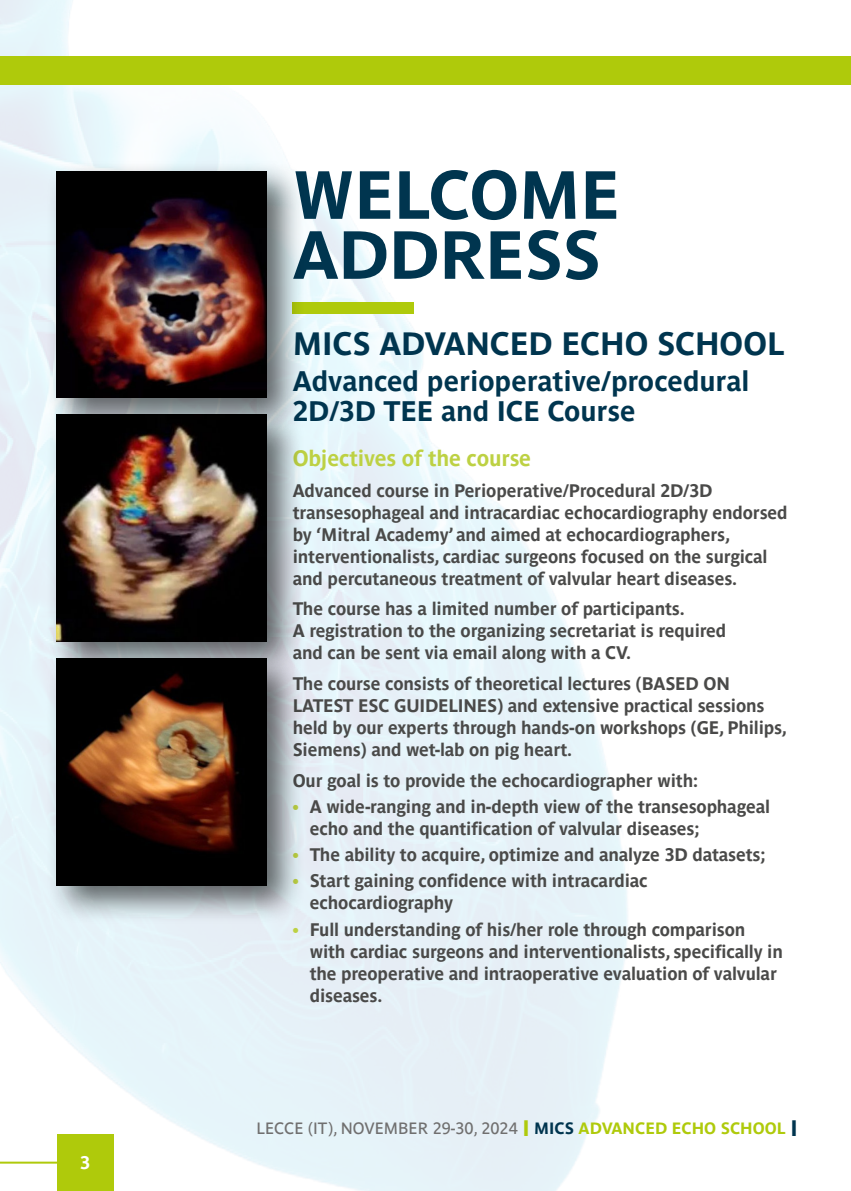
<style>
.page{position:relative;width:851px;height:1191px;background:#fff}
.page>*{position:absolute;margin:0;border:0;box-sizing:border-box;transform-origin:0 0}
.t1{font:700 67.2px/60px "Parisine Std";letter-spacing:-.005em;color:#00354f}
.t2{font:700 32px "Parisine Std";letter-spacing:-.005em;color:#00354f}
.t3{font:700 28px/30.2px "Parisine Std";letter-spacing:-.005em;color:#00354f}
.t4{font:700 22px "Parisine Std";letter-spacing:-.01em;color:#bdd143}
.t5{font:700 18px/22px "Parisine Std";letter-spacing:-.01em;color:#4a4a49}
.t6{font:700 18px "Parisine Std";color:#fff}
.t7{font:16.2px "Parisine Std";color:#706f6f}
.s1{color:#bdd143}
.s2{font-weight:700;font-size:22.2px;color:#afca0b}
.s3{font-weight:700;color:#00354f}
.s4{font-weight:700;color:#afca0b}
.s5{font-weight:700;font-size:22.2px;color:#00354f}
</style>
<div class="page">
<img style="left:0;top:0;width:709px;height:1191px">
<div style="left:0;top:57px;width:850px;height:28px;background:#afca0b"></div>
<div style="left:57px;top:1134px;width:56px;height:57px;background:#afca0b"></div>
<hr style="left:0;top:1161px;width:59px;height:2px;background:#afca0b">
<div style="left:293px;top:302px;width:121px;height:11px;background:#afca0b"></div>
<div style="left:46px;top:160px;width:260px;height:277px;background:#000;opacity:.6"></div>
<img style="left:57px;top:171px;width:209px;height:227px">
<div style="left:46px;top:404px;width:260px;height:277px;background:#000;opacity:.6"></div>
<img style="left:57px;top:415px;width:209px;height:227px">
<div style="left:46px;top:647px;width:260px;height:278px;background:#000;opacity:.6"></div>
<img style="left:57px;top:659px;width:209px;height:226px">
<p class="t6" style="left:80px;top:1152px;width:12px">3</p>
<h1 class="t1" style="left:293px;top:165px;width:329px">WELCOME<br>ADDRESS</h1>
<h2 class="t2" style="left:293px;top:325px;width:493px">MICS ADVANCED ECHO SCHOOL</h2>
<h3 class="t3" style="left:293px;top:366px;width:458px">Advanced perioperative/procedural<br>2D/3D TEE and ICE Course</h3>
<p class="t4" style="left:293px;top:446px;width:240px">Objectives of the course</p>
<p class="t5" style="left:293px;top:479px;width:496px">Advanced course in Perioperative/Procedural 2D/3D transesophageal and intracardiac echocardiography endorsed by ‘Mitral Academy’ and aimed at echocardiographers, interventionalists, cardiac surgeons focused on the surgical and percutaneous treatment of valvular heart diseases.</p>
<p class="t5" style="left:293px;top:598px;width:435px">The course has a limited number of participants.<br>A registration to the organizing secretariat is required and can be sent via email along with a CV.</p>
<p class="t5" style="left:293px;top:672px;width:495px">The course consists of theoretical lectures (BASED ON LATEST ESC GUIDELINES) and extensive practical sessions held by our experts through hands-on workshops (GE, Philips, Siemens) and wet-lab on pig heart.</p>
<p class="t5" style="left:293px;top:769px;width:406px">Our goal is to provide the echocardiographer with:</p>
<p class="t5" style="left:310px;top:795px;width:461px;text-indent:-17px"><span class="s1">•</span> A wide-ranging and in-depth view of the transesophageal echo and the quantification of valvular diseases;</p>
<p class="t5" style="left:293px;top:843px;width:474px"><span class="s1">•</span> The ability to acquire, optimize and analyze 3D datasets;</p>
<p class="t5" style="left:310px;top:870px;width:339px;text-indent:-17px"><span class="s1">•</span> Start gaining confidence with intracardiac echocardiography</p>
<p class="t5" style="left:310px;top:918px;width:474px;text-indent:-17px"><span class="s1">•</span> Full understanding of his/her role through comparison with cardiac surgeons and interventionalists, specifically in the preoperative and intraoperative evaluation of valvular diseases.</p>
<p class="t7" style="left:256px;top:1119px;width:542px">LECCE (IT), NOVEMBER 29-30, 2024 <span class="s2">I</span> <span class="s3">MICS</span> <span class="s4">ADVANCED ECHO SCHOOL</span> <span class="s5">I</span></p>
</div>
